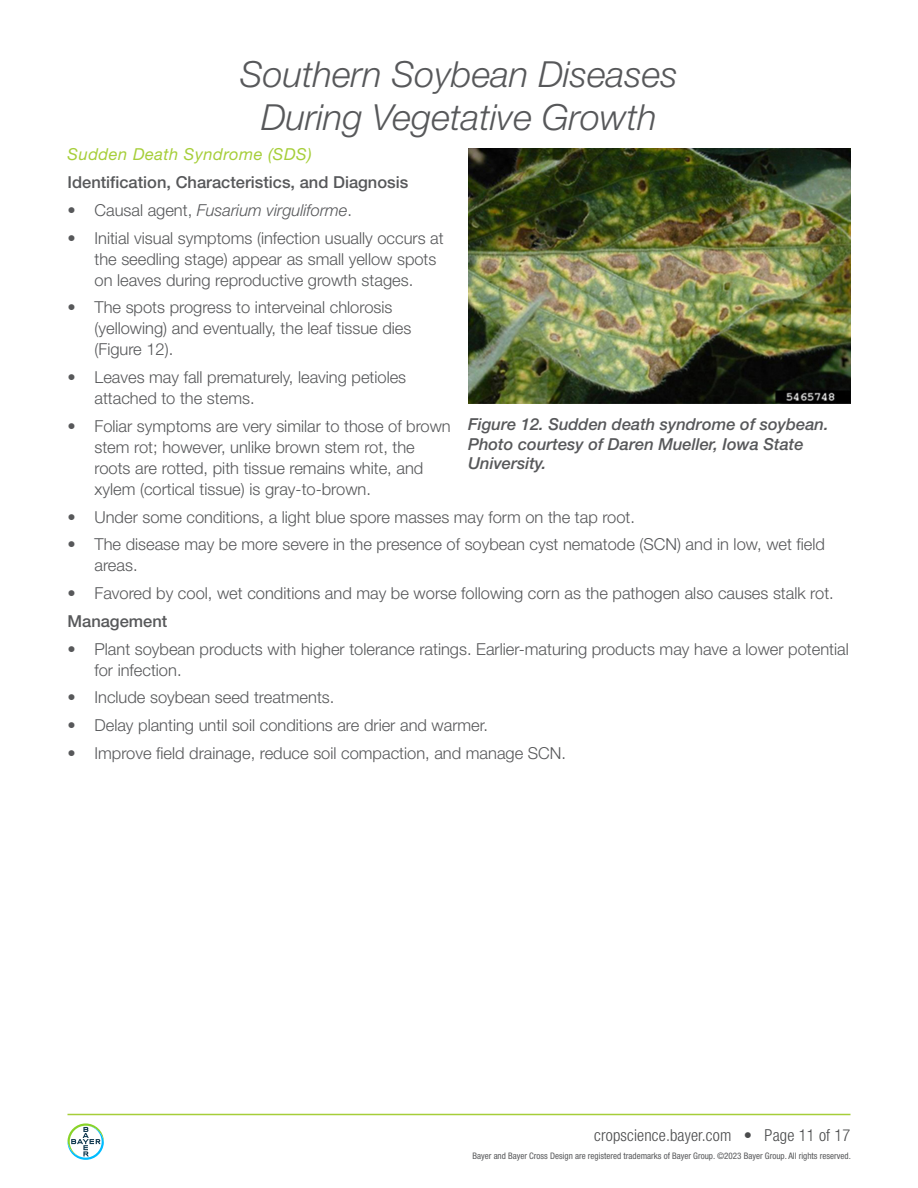
<style>
.page{position:relative;width:918px;height:1188px;background:#fff}
.page>*{position:absolute;margin:0;border:0;box-sizing:border-box;transform-origin:0 0}
.Title__Bayer{font:italic 300 36px/43.2px "Helvetica Neue LT Pro";color:#57585a;text-align:center}
.t1{font:300 16.5px/21px "Helvetica Neue";color:#57585a}
.Universal_Caption{font:italic 500 16.5px/19.5px "Helvetica Neue LT Pro";color:#57585a}
.Universal_2nd_Level{font:500 16.5px "Helvetica Neue";color:#57585a}
.t2{font:italic 300 16.5px "Helvetica Neue";color:#57585a}
.t3{font:300 condensed 16.5px "Helvetica Neue LT Std";letter-spacing:.01em;color:#4b4c4d}
.Subhead__Bayer{font:italic 16.5px "Helvetica Neue LT Pro";letter-spacing:.03em;color:#a6ce39}
.t4{font:condensed 9px "Helvetica Neue LT Std";color:#57585a}
.s1{font-style:normal}
</style>
<div class="page">
<svg style="left:68px;top:1123px;width:36px;height:37px"></svg>
<hr style="left:68px;top:1114px;width:782px;height:1px;background:#a6ce39">
<img style="left:468px;top:148px;width:382px;height:256px">
<p class="Title__Bayer" style="left:240px;top:52px;width:439px">Southern Soybean Diseases<br>During Vegetative Growth</p>
<p class="Subhead__Bayer" style="left:68px;top:144px;width:246px">Sudden Death Syndrome (SDS)</p>
<p class="Universal_2nd_Level" style="left:68px;top:172px;width:342px">Identification, Characteristics, and Diagnosis</p>
<p class="t2" style="left:68px;top:200px;width:286px"><span class="s1">• Causal agent,</span> Fusarium virguliforme<span class="s1">.</span></p>
<p class="t1" style="left:94px;top:227px;width:351px;text-indent:-27px">• Initial visual symptoms (infection usually occurs at the seedling stage) appear as small yellow spots on leaves during reproductive growth stages.</p>
<p class="t1" style="left:94px;top:297px;width:318px;text-indent:-27px">• The spots progress to interveinal chlorosis (yellowing) and eventually, the leaf tissue dies (Figure 12).</p>
<p class="t1" style="left:94px;top:366px;width:313px;text-indent:-27px">• Leaves may fall prematurely, leaving petioles attached to the stems.</p>
<p class="t1" style="left:94px;top:415px;width:358px;text-indent:-27px">• Foliar symptoms are very similar to those of brown stem rot; however, unlike brown stem rot, the roots are rotted, pith tissue remains white, and xylem (cortical tissue) is gray-to-brown.</p>
<p class="t1" style="left:68px;top:506px;width:569px">• Under some conditions, a light blue spore masses may form on the tap root.</p>
<p class="t1" style="left:94px;top:534px;width:732px;text-indent:-27px">• The disease may be more severe in the presence of soybean cyst nematode (SCN) and in low, wet field areas.</p>
<p class="t1" style="left:68px;top:582px;width:768px">• Favored by cool, wet conditions and may be worse following corn as the pathogen also causes stalk rot.</p>
<p class="Universal_2nd_Level" style="left:68px;top:611px;width:101px">Management</p>
<p class="t1" style="left:94px;top:638px;width:756px;text-indent:-27px">• Plant soybean products with higher tolerance ratings. Earlier-maturing products may have a lower potential for infection.</p>
<p class="t1" style="left:68px;top:687px;width:268px">• Include soybean seed treatments.</p>
<p class="t1" style="left:68px;top:714px;width:422px">• Delay planting until soil conditions are drier and warmer.</p>
<p class="t1" style="left:68px;top:742px;width:500px">• Improve field drainage, reduce soil compaction, and manage SCN.</p>
<p class="Universal_Caption" style="left:468px;top:414px;width:362px">Figure 12. Sudden death syndrome of soybean.<br>Photo courtesy of Daren Mueller, Iowa State<br>University.</p>
<p class="t3" style="left:594px;top:1126px;width:258px">cropscience.bayer.com • Page 11 of 17</p>
<p class="t4" style="left:473px;top:1150px;width:380px">Bayer and Bayer Cross Design are registered trademarks of Bayer Group. ©2023 Bayer Group. All rights reserved.</p>
</div>
